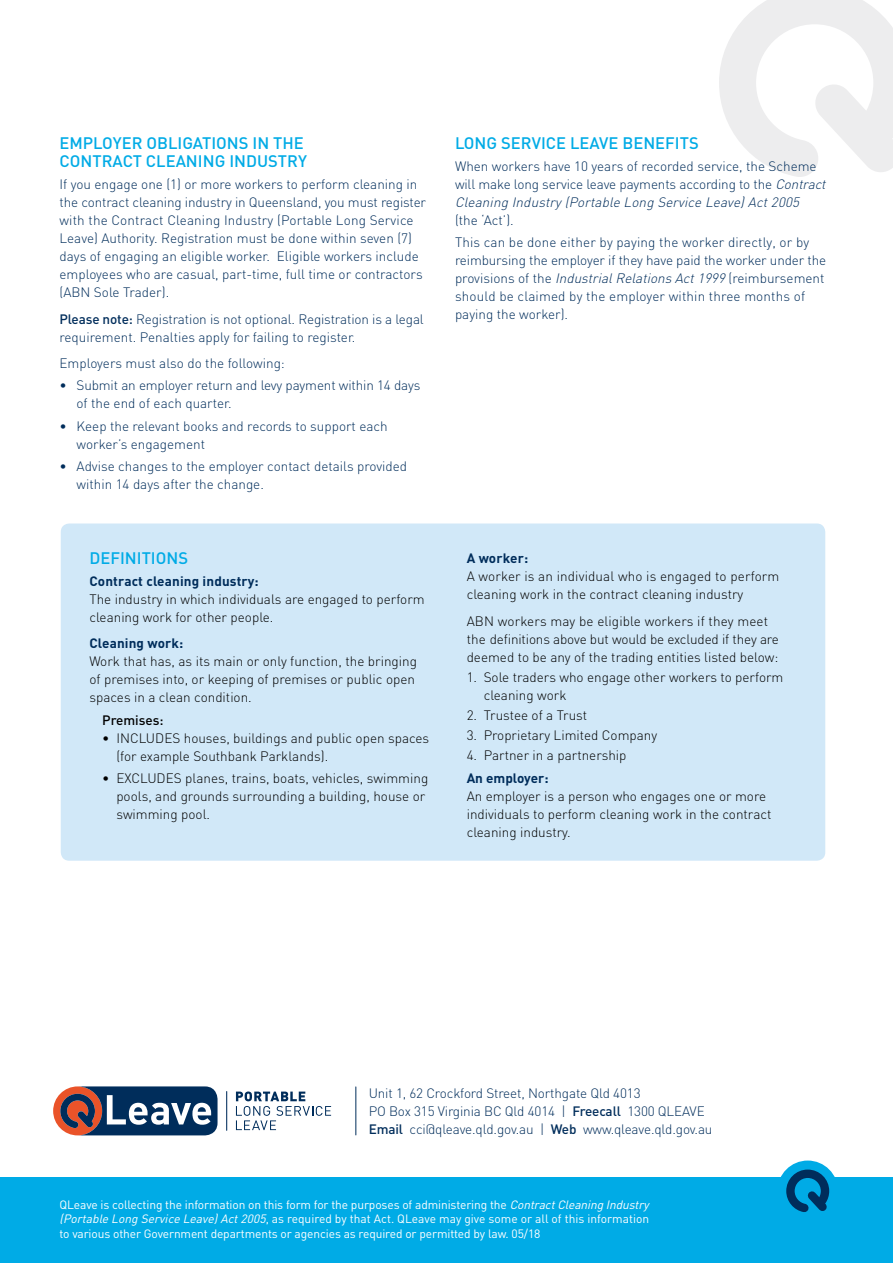
<style>
.page{position:relative;width:893px;height:1263px;background:#fff}
.page>*{position:absolute;margin:0;border:0;box-sizing:border-box;transform-origin:0 0}
.t1{font:500 16.5px/18px "DIN";color:#00abe6}
.t2{font:300 13.5px/18px "DIN";color:#002d5b}
.t3{font:300 13.5px/18px "DIN";color:#000}
.t4{font:700 13.5px "DIN";letter-spacing:.01em;color:#002d5b}
.t5{font:500 13.5px "DIN";color:#000}
.t6{font:12px/14.2px "DIN";letter-spacing:-.01em;color:#fff}
.s1{font-weight:500}
.s2{font-style:italic}
</style>
<div class="page">
<svg style="left:719px;top:0;width:174px;height:177px"></svg>
<div style="left:0;top:1178px;width:893px;height:85px;background:#00abe6"></div>
<div style="left:777px;top:1160px;width:61px;height:61px;background:#00abe6;border-radius:50%"></div>
<svg style="left:782px;top:1165px;width:52px;height:47px"></svg>
<svg style="left:236px;top:1091px;width:95px;height:39px"></svg>
<hr style="left:226px;top:1091px;width:1px;height:40px;background:#002d5b">
<svg style="left:53px;top:1086px;width:165px;height:49px"></svg>
<hr style="left:355px;top:1087px;width:1px;height:48px;background:#002d5b">
<div style="left:61px;top:523px;width:764px;height:338px;background:#d1e8f8;border-radius:9px"></div>
<p class="t1" style="left:60px;top:133px;width:249px">EMPLOYER OBLIGATIONS IN THE<br>CONTRACT CLEANING INDUSTRY</p>
<p class="t2" style="left:60px;top:175px;width:368px">If you engage one (1) or more workers to perform cleaning in the contract cleaning industry in Queensland, you must register with the Contract Cleaning Industry (Portable Long Service Leave) Authority. Registration must be done within seven (7) days of engaging an eligible worker. Eligible workers include employees who are casual, part-time, full time or contractors (ABN Sole Trader).</p>
<p class="t2" style="left:60px;top:310px;width:366px"><span class="s1">Please note:</span> Registration is not optional. Registration is a legal requirement. Penalties apply for failing to register.</p>
<p class="t2" style="left:60px;top:354px;width:227px">Employers must also do the following:</p>
<p class="t2" style="left:77px;top:376px;width:345px;text-indent:-17px">• Submit an employer return and levy payment within 14 days of the end of each quarter.</p>
<p class="t2" style="left:77px;top:417px;width:313px;text-indent:-17px">• Keep the relevant books and records to support each worker’s engagement</p>
<p class="t2" style="left:77px;top:457px;width:332px;text-indent:-17px">• Advise changes to the employer contact details provided within 14 days after the change.</p>
<p class="t1" style="left:89px;top:548px;width:100px">DEFINITIONS</p>
<p class="t4" style="left:89px;top:572px;width:171px">Contract cleaning industry:</p>
<p class="t3" style="left:89px;top:590px;width:337px">The industry in which individuals are engaged to perform cleaning work for other people.</p>
<p class="t4" style="left:89px;top:635px;width:95px">Cleaning work:</p>
<p class="t3" style="left:89px;top:652px;width:329px">Work that has, as its main or only function, the bringing of premises into, or keeping of premises or public open spaces in a clean condition.</p>
<p class="t5" style="left:102px;top:711px;width:63px">Premises:</p>
<p class="t3" style="left:116px;top:729px;width:314px;text-indent:-14px">• INCLUDES houses, buildings and public open spaces (for example Southbank Parklands).</p>
<p class="t3" style="left:116px;top:769px;width:313px;text-indent:-14px">• EXCLUDES planes, trains, boats, vehicles, swimming pools, and grounds surrounding a building, house or swimming pool.</p>
<p class="t1" style="left:455px;top:133px;width:245px">LONG SERVICE LEAVE BENEFITS</p>
<p class="t2" style="left:455px;top:157px;width:376px">When workers have 10 years of recorded service, the Scheme will make long service leave payments according to the <span class="s2">Contract<br>Cleaning Industry(Portable Long Service Leave)Act2005</span></p>
<p class="t2" style="left:455px;top:209px;width:356px;line-height:22.2px">(the ‘Act’).<br>This can be done either by paying the worker directly, or by</p>
<p class="t2" style="left:455px;top:251px;width:373px">reimbursing the employer if they have paid the worker under the provisions of the <span class="s2">IndustrialRelations Act1999</span> (reimbursement should be claimed by the employer within three months of paying the worker).</p>
<p class="t4" style="left:467px;top:550px;width:63px">A worker:</p>
<p class="t3" style="left:467px;top:567px;width:314px">A worker is an individual who is engaged to perform cleaning work in the contract cleaning industry</p>
<p class="t3" style="left:467px;top:612px;width:314px">ABN workers may be eligible workers if they meet the definitions above but would be excluded if they are deemed to be any of the trading entities listed below:</p>
<p class="t3" style="left:484px;top:668px;width:301px;text-indent:-17px">1. Sole traders who engage other workers to perform cleaning work</p>
<p class="t3" style="left:467px;top:706px;width:122px">2. Trustee of a Trust</p>
<p class="t3" style="left:467px;top:726px;width:192px">3. Proprietary Limited Company</p>
<p class="t3" style="left:467px;top:746px;width:161px">4. Partner in a partnership</p>
<p class="t4" style="left:467px;top:769px;width:83px">An employer:</p>
<p class="t3" style="left:467px;top:787px;width:306px">An employer is a person who engages one or more individuals to perform cleaning work in the contract cleaning industry.</p>
<p class="t2" style="left:369px;top:1084px;width:345px">Unit 1, 62 Crockford Street, Northgate Qld 4013<br>PO Box 315 Virginia BC Qld 4014 | <span class="s1">Freecall</span> 1300 QLEAVE<br><span class="s1">Email</span> cci@qleave.qld.gov.au | <span class="s1">Web</span> www.qleave.qld.gov.au</p>
<p class="t6" style="left:60px;top:1198px;width:594px">QLeave is collecting the information on this form for the purposes of administering the <span class="s2">ContractCleaning Industry (Portable Long Service Leave)Act2005</span>, as required by that Act. QLeave may give some or all of this information to various other Government departments or agencies as required or permitted by law. 05/18</p>
</div>
